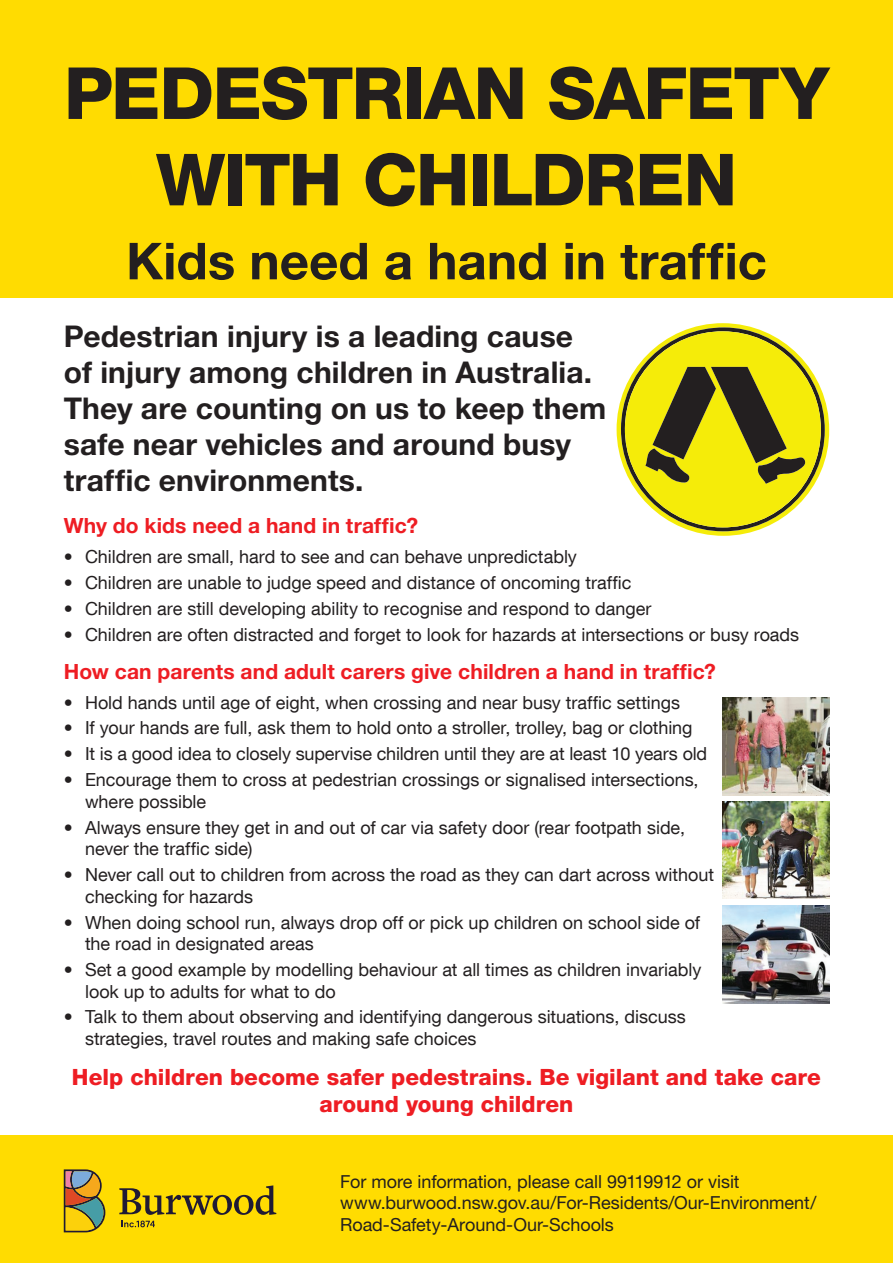
<style>
.page{position:relative;width:893px;height:1263px;background:#fff}
.page>*{position:absolute;margin:0;border:0;box-sizing:border-box;transform-origin:0 0}
.t1{font:800 72px/86.4px "Helvetica Neue LT";letter-spacing:-.02em;color:#231f20;text-align:center}
.t2{font:700 51px "Helvetica Neue LT";color:#231f20}
.t3{font:700 30px/36px "Helvetica Neue LT";letter-spacing:.005em;color:#231f20}
.t4{font:800 22.5px/27px "Helvetica Neue LT";color:#ee1d23;text-align:center}
.t5{font:700 21px "Helvetica Neue LT";letter-spacing:.005em;color:#ee1d23}
.t6{font:18px/21.6px "Helvetica Neue LT Com";color:#231f20}
.t7{font:18px/21.6px "Helvetica Neue LT";letter-spacing:-.005em;color:#231f20}
</style>
<div class="page">
<div style="left:0;top:0;width:893px;height:298px;background:#ffdc01"></div>
<div style="left:0;top:1135px;width:893px;height:128px;background:#ffdc01"></div>
<svg style="left:616px;top:323px;width:213px;height:213px"></svg>
<svg style="left:621px;top:327px;width:204px;height:205px"></svg>
<svg style="left:64px;top:1169px;width:41px;height:63px"></svg>
<svg style="left:119px;top:1185px;width:157px;height:42px"></svg>
<img style="left:723px;top:697px;width:106px;height:98px">
<img style="left:723px;top:801px;width:106px;height:98px">
<img style="left:723px;top:906px;width:106px;height:97px">
<h1 class="t1" style="left:64px;top:50px;width:766px">PEDESTRIAN SAFETY<br>WITH CHILDREN</h1>
<h2 class="t2" style="left:126px;top:230px;width:642px">Kids need a hand in traffic</h2>
<h3 class="t3" style="left:64px;top:317px;width:544px">Pedestrian injury is a leading cause of injury among children in Australia.<br>They are counting on us to keep them safe near vehicles and around busy traffic environments.</h3>
<p class="t5" style="left:64px;top:512px;width:356px">Why do kids need a hand in traffic?</p>
<p class="t6" style="left:64px;top:545px;width:515px">• Children are small, hard to see and can behave unpredictably</p>
<p class="t6" style="left:64px;top:571px;width:569px">• Children are unable to judge speed and distance of oncoming traffic</p>
<p class="t6" style="left:64px;top:597px;width:589px">• Children are still developing ability to recognise and respond to danger</p>
<p class="t6" style="left:64px;top:623px;width:737px">• Children are often distracted and forget to look for hazards at intersections or busy roads</p>
<p class="t5" style="left:64px;top:658px;width:654px">How can parents and adult carers give children a hand in traffic?</p>
<p class="t6" style="left:64px;top:691px;width:618px">• Hold hands until age of eight, when crossing and near busy traffic settings</p>
<p class="t6" style="left:64px;top:717px;width:630px">• If your hands are full, ask them to hold onto a stroller, trolley, bag or clothing</p>
<p class="t6" style="left:64px;top:743px;width:645px">• It is a good idea to closely supervise children until they are at least 10 years old</p>
<p class="t6" style="left:85px;top:768px;width:615px;text-indent:-21px">• Encourage them to cross at pedestrian crossings or signalised intersections, where possible</p>
<p class="t6" style="left:85px;top:816px;width:602px;text-indent:-21px">• Always ensure they get in and out of car via safety door (rear footpath side, never the traffic side)</p>
<p class="t6" style="left:85px;top:863px;width:630px;text-indent:-21px">• Never call out to children from across the road as they can dart across without checking for hazards</p>
<p class="t6" style="left:85px;top:911px;width:617px;text-indent:-21px">• When doing school run, always drop off or pick up children on school side of the road in designated areas</p>
<p class="t6" style="left:85px;top:958px;width:618px;text-indent:-21px">• Set a good example by modelling behaviour at all times as children invariably look up to adults for what to do</p>
<p class="t6" style="left:85px;top:1006px;width:602px;text-indent:-21px">• Talk to them about observing and identifying dangerous situations, discuss strategies, travel routes and making safe choices</p>
<p class="t4" style="left:72px;top:1063px;width:750px">Help children become safer pedestrains. Be vigilant and take care around young children</p>
<p class="t7" style="left:340px;top:1170px;width:478px">For more information, please call 99119912 or visit www.burwood.nsw.gov.au/For-Residents/Our-Environment/<br>Road-Safety-Around-Our-Schools</p>
</div>
